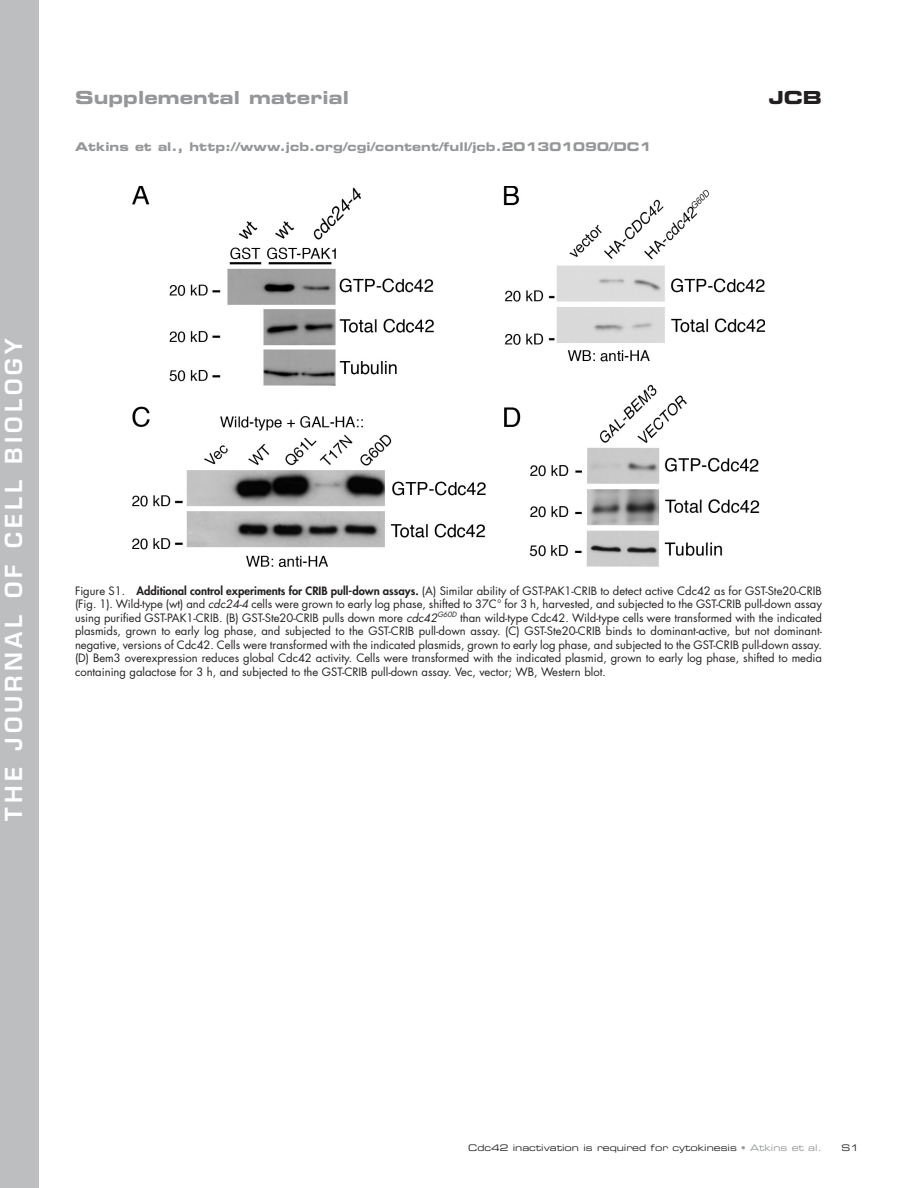
<style>
.page{position:relative;width:918px;height:1188px;background:#fff}
.page>*{position:absolute;margin:0;border:0;box-sizing:border-box;transform-origin:0 0}
.t1{font:600 22.8px "Eurostile LT Std";letter-spacing:.18em;color:#fff}
.t2{font:18px "Eurostile LT Std Bold Ex 2";letter-spacing:.005em;color:#949698}
.t3{font:18px "Eurostile LT Std Bold Ex 2";color:#231f20}
.t4{font:12px "Eurostile LT Std Bold Ex 2";letter-spacing:.005em;color:#949698}
.t5{font:11.25px/13.5px "Futura Std";color:#231f20;text-align:justify}
.t6{font:9px "Eurostile LT Std Ex 2";color:#231f20}
.s1{font-weight:800}
.s2{font-style:italic}
.s3{color:#949698}
</style>
<div class="page">
<div style="left:0;top:0;width:39px;height:1188px;background:#bcbec0"></div>
<img style="left:132px;top:186px;width:633px;height:381px">
<h2 class="t2" style="left:75px;top:84px;width:275px">Supplemental material</h2>
<p class="t4" style="left:75px;top:138px;width:578px">Atkins et al., http://www.jcb.org/cgi/content/full/jcb.201301090/DC1</p>
<h2 class="t3" style="left:769px;top:84px;width:55px">JCB</h2>
<h1 class="t1" style="left:-1px;top:821px;width:484px;rotate:-90deg">THE JOURNAL OF CELL BIOLOGY</h1>
<p class="t5" style="left:75px;top:584px;width:749px">Figure S1. <span class="s1">Additional control experiments for CRIB pull-down assays.</span> (A) Similar ability of GST-PAK1-CRIB to detect active Cdc42 as for GST-Ste20-CRIB (Fig. 1). Wild-type (wt) and <span class="s2">cdc24-4</span> cells were grown to early log phase, shifted to 37C° for 3 h, harvested, and subjected to the GST-CRIB pull-down assay using purified GST-PAK1-CRIB. (B) GST-Ste20-CRIB pulls down more <span class="s2">cdc42</span><sup>G60D</sup> than wild-type Cdc42. Wild-type cells were transformed with the indicated plasmids, grown to early log phase, and subjected to the GST-CRIB pull-down assay. (C) GST-Ste20-CRIB binds to dominant-active, but not dominant&shy;negative, versions of Cdc42. Cells were transformed with the indicated plasmids, grown to early log phase, and subjected to the GST-CRIB pull-down assay. (D) Bem3 overexpression reduces global Cdc42 activity. Cells were transformed with the indicated plasmid, grown to early log phase, shifted to media containing galactose for 3 h, and subjected to the GST-CRIB pull-down assay. Vec, vector; WB, Western blot.</p>
<p class="t6" style="left:468px;top:1142px;width:355px">Cdc42 inactivation is required for cytokinesis <span class="s3">• Atkins et al.</span></p>
<p class="t6" style="left:842px;top:1142px;width:19px">S1</p>
</div>
